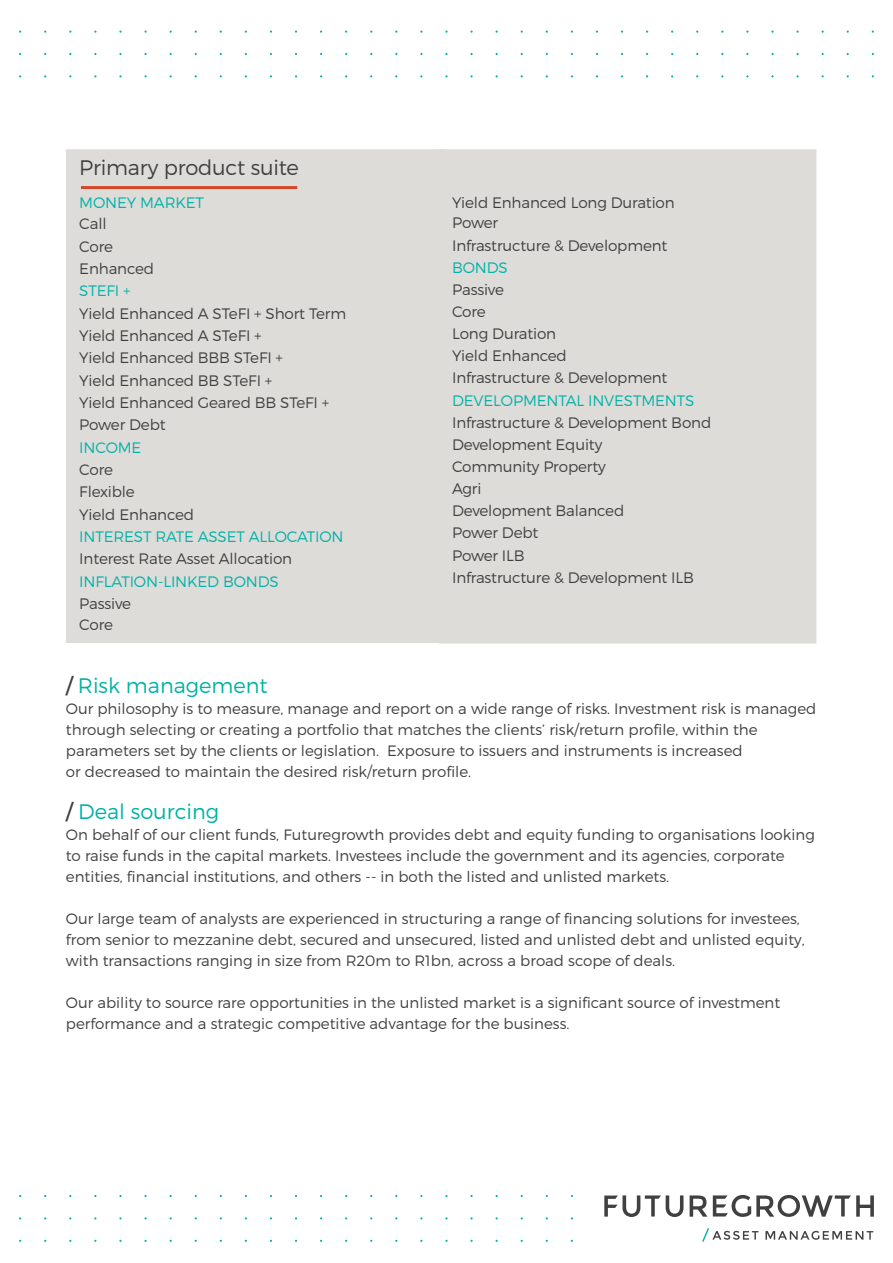
<style>
.page{position:relative;width:893px;height:1263px;background:#fff}
.page>*{position:absolute;margin:0;border:0;box-sizing:border-box;transform-origin:0 0}
.t1{font:300 21px "Montserrat";color:#00b2a9}
.Fast_Facts_body_copy{font:300 21px "Montserrat";letter-spacing:-.01em;color:#404041}
.Fast_Facts_body_copy-2{font:300 15.15px "Montserrat";letter-spacing:-.01em;color:#404041}
.Fast_Facts_body_copy-3{font:300 15.15px "Montserrat";letter-spacing:-.01em;color:#00b2a9}
.t2{font:300 15px/21px "Montserrat";color:#404041}
.s1{font-weight:400;color:#404041}
</style>
<div class="page">
<svg style="left:702px;top:1228px;width:56px;height:14px"></svg>
<svg style="left:765px;top:1231px;width:108px;height:9px"></svg>
<svg style="left:690px;top:1195px;width:17px;height:22px"></svg>
<svg style="left:604px;top:1195px;width:79px;height:22px"></svg>
<svg style="left:713px;top:1195px;width:161px;height:22px"></svg>
<div style="left:444px;top:149px;width:372px;height:494px;background:#dddcd8"></div>
<div style="left:66px;top:149px;width:378px;height:494px;background:#dddcd8"></div>
<hr style="left:81px;top:186px;width:216px;height:3px;background:#d2492a">
<p class="Fast_Facts_body_copy" style="left:79px;top:155px;width:221px">Primary product suite</p>
<p class="Fast_Facts_body_copy-3" style="left:79px;top:194px;width:126px">MONEY MARKET</p>
<p class="Fast_Facts_body_copy-2" style="left:79px;top:215px;width:29px">Call</p>
<p class="Fast_Facts_body_copy-2" style="left:79px;top:237px;width:35px">Core</p>
<p class="Fast_Facts_body_copy-2" style="left:79px;top:259px;width:76px">Enhanced</p>
<p class="Fast_Facts_body_copy-3" style="left:79px;top:282px;width:53px">STEFI +</p>
<p class="Fast_Facts_body_copy-2" style="left:79px;top:304px;width:268px">Yield Enhanced A STeFI + Short Term</p>
<p class="Fast_Facts_body_copy-2" style="left:79px;top:326px;width:184px">Yield Enhanced A STeFI +</p>
<p class="Fast_Facts_body_copy-2" style="left:79px;top:349px;width:205px">Yield Enhanced BBB STeFI +</p>
<p class="Fast_Facts_body_copy-2" style="left:79px;top:371px;width:195px">Yield Enhanced BB STeFI +</p>
<p class="Fast_Facts_body_copy-2" style="left:79px;top:393px;width:252px">Yield Enhanced Geared BB STeFI +</p>
<p class="Fast_Facts_body_copy-2" style="left:79px;top:416px;width:88px">Power Debt</p>
<p class="Fast_Facts_body_copy-3" style="left:79px;top:438px;width:64px">INCOME</p>
<p class="Fast_Facts_body_copy-2" style="left:79px;top:460px;width:35px">Core</p>
<p class="Fast_Facts_body_copy-2" style="left:79px;top:483px;width:57px">Flexible</p>
<p class="Fast_Facts_body_copy-2" style="left:79px;top:505px;width:116px">Yield Enhanced</p>
<p class="Fast_Facts_body_copy-3" style="left:79px;top:527px;width:266px">INTEREST RATE ASSET ALLOCATION</p>
<p class="Fast_Facts_body_copy-2" style="left:79px;top:550px;width:214px">Interest Rate Asset Allocation</p>
<p class="Fast_Facts_body_copy-3" style="left:79px;top:572px;width:201px">INFLATION-LINKED BONDS</p>
<p class="Fast_Facts_body_copy-2" style="left:79px;top:594px;width:53px">Passive</p>
<p class="Fast_Facts_body_copy-2" style="left:79px;top:615px;width:35px">Core</p>
<p class="Fast_Facts_body_copy-2" style="left:452px;top:193px;width:224px">Yield Enhanced Long Duration</p>
<p class="Fast_Facts_body_copy-2" style="left:452px;top:214px;width:47px">Power</p>
<p class="Fast_Facts_body_copy-2" style="left:452px;top:236px;width:217px">Infrastructure &amp; Development</p>
<p class="Fast_Facts_body_copy-3" style="left:452px;top:258px;width:57px">BONDS</p>
<p class="Fast_Facts_body_copy-2" style="left:452px;top:280px;width:53px">Passive</p>
<p class="Fast_Facts_body_copy-2" style="left:452px;top:302px;width:35px">Core</p>
<p class="Fast_Facts_body_copy-2" style="left:452px;top:325px;width:106px">Long Duration</p>
<p class="Fast_Facts_body_copy-2" style="left:452px;top:347px;width:116px">Yield Enhanced</p>
<p class="Fast_Facts_body_copy-2" style="left:452px;top:369px;width:217px">Infrastructure &amp; Development</p>
<p class="Fast_Facts_body_copy-3" style="left:452px;top:391px;width:244px">DEVELOPMENTAL INVESTMENTS</p>
<p class="Fast_Facts_body_copy-2" style="left:452px;top:413px;width:261px">Infrastructure &amp; Development Bond</p>
<p class="Fast_Facts_body_copy-2" style="left:452px;top:435px;width:152px">Development Equity</p>
<p class="Fast_Facts_body_copy-2" style="left:452px;top:457px;width:155px">Community Property</p>
<p class="Fast_Facts_body_copy-2" style="left:452px;top:479px;width:31px">Agri</p>
<p class="Fast_Facts_body_copy-2" style="left:452px;top:502px;width:174px">Development Balanced</p>
<p class="Fast_Facts_body_copy-2" style="left:452px;top:524px;width:88px">Power Debt</p>
<p class="Fast_Facts_body_copy-2" style="left:452px;top:546px;width:74px">Power ILB</p>
<p class="Fast_Facts_body_copy-2" style="left:452px;top:568px;width:243px">Infrastructure &amp; Development ILB</p>
<p class="t1" style="left:66px;top:672px;width:203px"><span class="s1">/</span> Risk management</p>
<p class="t2" style="left:66px;top:697px;width:752px">Our philosophy is to measure, manage and report on a wide range of risks. Investment risk is managed through selecting or creating a portfolio that matches the clients’ risk/return profile, within the parameters set by the clients or legislation. Exposure to issuers and instruments is increased<br>or decreased to maintain the desired risk/return profile.</p>
<p class="t1" style="left:66px;top:798px;width:155px"><span class="s1">/</span> Deal sourcing</p>
<p class="t2" style="left:66px;top:823px;width:750px">On behalf of our client funds, Futuregrowth provides debt and equity funding to organisations looking to raise funds in the capital markets. Investees include the government and its agencies, corporate entities, financial institutions, and others -- in both the listed and unlisted markets.</p>
<p class="t2" style="left:66px;top:907px;width:740px">Our large team of analysts are experienced in structuring a range of financing solutions for investees, from senior to mezzanine debt, secured and unsecured, listed and unlisted debt and unlisted equity, with transactions ranging in size from R20m to R1bn, across a broad scope of deals.</p>
<p class="t2" style="left:66px;top:991px;width:716px">Our ability to source rare opportunities in the unlisted market is a significant source of investment performance and a strategic competitive advantage for the business.</p>
</div>
